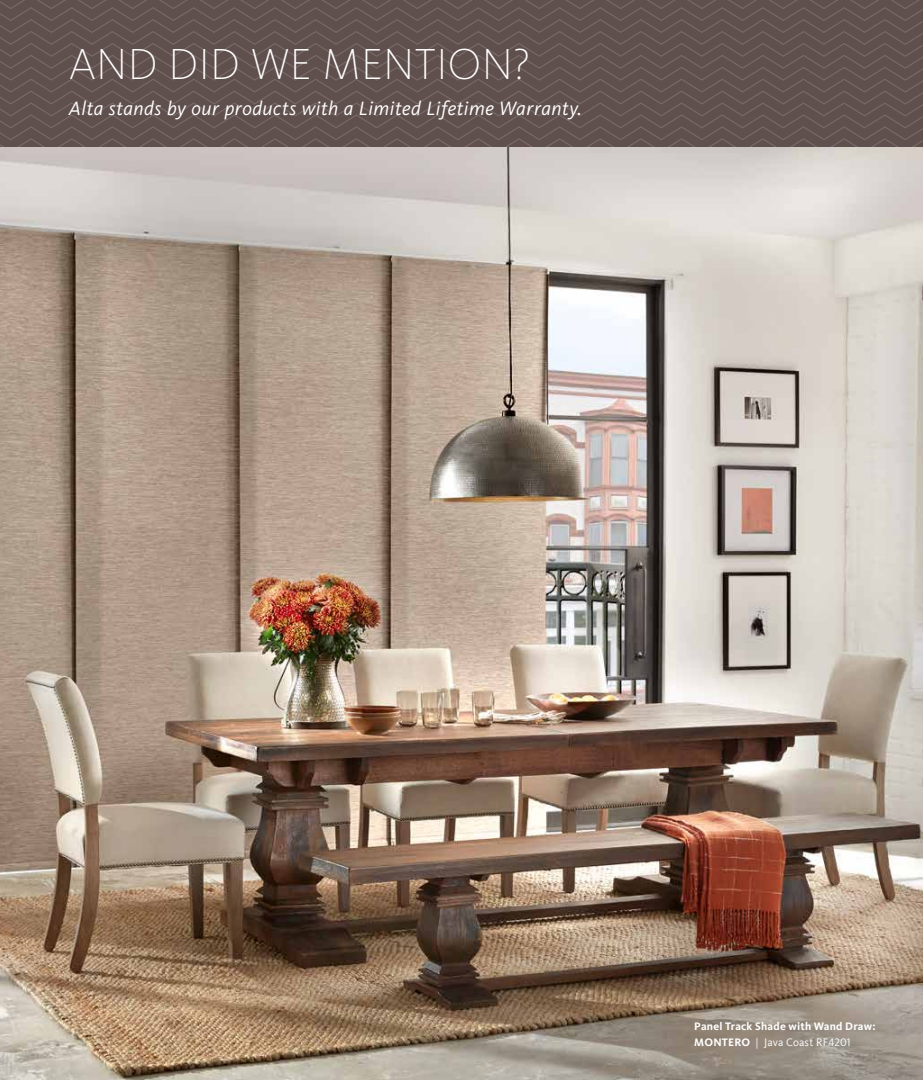
<style>
.page{position:relative;width:923px;height:1080px;background:#fff}
.page>*{position:absolute;margin:0;border:0;box-sizing:border-box;transform-origin:0 0}
.t1{font:200 45px "Kievit OT";letter-spacing:.01em;color:#fff}
.t2{font:italic 20px "Kievit OT";letter-spacing:.025em;color:#fff}
.t3{font:700 11.25px/16.2px "Kievit OT";letter-spacing:.02em;color:#fff}
.s1{font-weight:400}
</style>
<div class="page">
<img style="left:0;top:147px;width:922px;height:933px">
<svg style="left:0;top:0;width:922px;height:146px;background:#62524f"></svg>
<h1 class="t1" style="left:69px;top:37px;width:462px">AND DID WE MENTION?</h1>
<p class="t2" style="left:69px;top:97px;width:514px">Alta stands by our products with a Limited Lifetime Warranty.</p>
<p class="t3" style="left:694px;top:1018px;width:183px">Panel Track Shade with Wand Draw:<br>MONTERO <span class="s1">| Java Coast RF4201</span></p>
</div>
